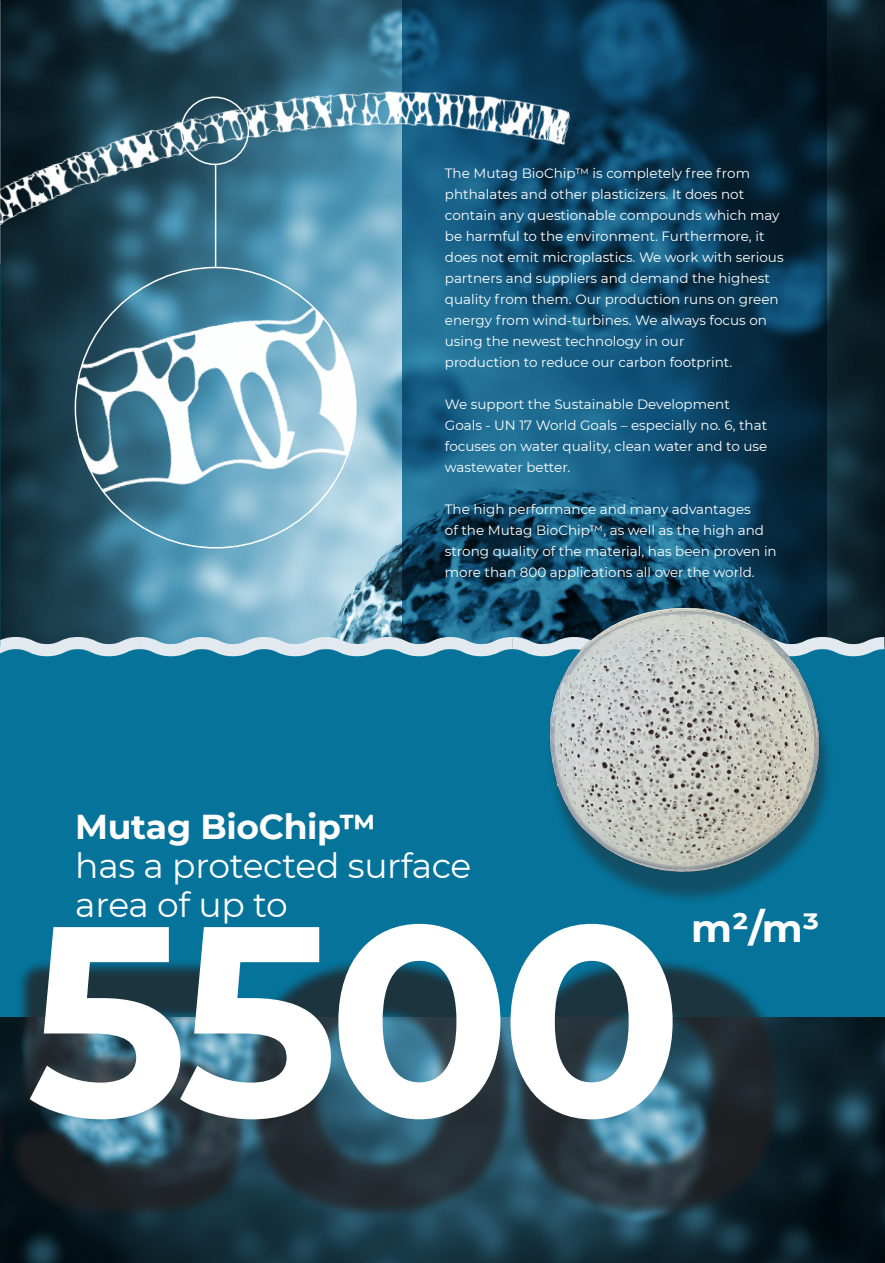
<style>
.page{position:relative;width:885px;height:1263px;background:#fff}
.page>*{position:absolute;margin:0;border:0;box-sizing:border-box;transform-origin:0 0}
.t1{font:700 270px "Montserrat";color:#fff}
.t2{font:700 39px "Montserrat";color:#fff}
.t3{font:34.5px "Montserrat";letter-spacing:-.01em;color:#fff}
.t4{font:700 34.5px "Montserrat";letter-spacing:-.01em;color:#fff}
.t5{font:13.5px/21px "Montserrat";color:#fff}
</style>
<div class="page">
<img style="left:0;top:0;width:884px;height:1263px">
<div style="left:0;top:647px;width:884px;height:370px;background:#05739a"></div>
<div style="left:8px;top:957px;width:776px;height:263px;background:#231f20;opacity:.75"></div>
<svg style="left:403px;top:0;width:423px;height:637px"></svg>
<img style="left:75px;top:307px;width:281px;height:241px">
<img style="left:0;top:44px;width:577px;height:229px">
<div style="left:180px;top:97px;width:69px;height:68px;border:2px solid #fff;border-radius:50%"></div>
<hr style="left:215px;top:165px;width:1px;height:102px;background:#fff">
<div style="left:547px;top:623px;width:287px;height:283px;background:#231f20;opacity:.42"></div>
<img style="left:546px;top:606px;width:289px;height:270px">
<img style="left:0;top:647px;width:1px;height:616px">
<div style="left:0;top:959px;width:11px;height:261px;background:#231f20;opacity:.75"></div>
<img style="left:0;top:0;width:1px;height:264px">
<svg style="left:0;top:637px;width:884px;height:19px"></svg>
<p class="t5" style="left:445px;top:162px;width:340px">The Mutag BioChip™ is completely free from phthalates and other plasticizers. It does not contain any questionable compounds which may be harmful to the environment. Furthermore, it does not emit microplastics. We work with serious partners and suppliers and demand the highest quality from them. Our production runs on green energy from wind-turbines. We always focus on using the newest technology in our<br>production to reduce our carbon footprint.</p>
<p class="t5" style="left:445px;top:393px;width:324px">We support the Sustainable Development Goals - UN 17 World Goals – especially no. 6, that focuses on water quality, clean water and to use wastewater better.</p>
<p class="t5" style="left:445px;top:498px;width:333px">The high performance and many advantages<br>of the Mutag BioChip™, as well as the high and strong quality of the material, has been proven in more than 800 applications all over the world.</p>
<p class="t4" style="left:75px;top:801px;width:302px">Mutag BioChip™</p>
<p class="t3" style="left:75px;top:841px;width:397px">has a protected surface</p>
<p class="t3" style="left:75px;top:880px;width:214px">area of up to</p>
<p class="t1" style="left:27px;top:825px;width:658px">5500</p>
<p class="t2" style="left:691px;top:900px;width:130px">m²/m³</p>
</div>
